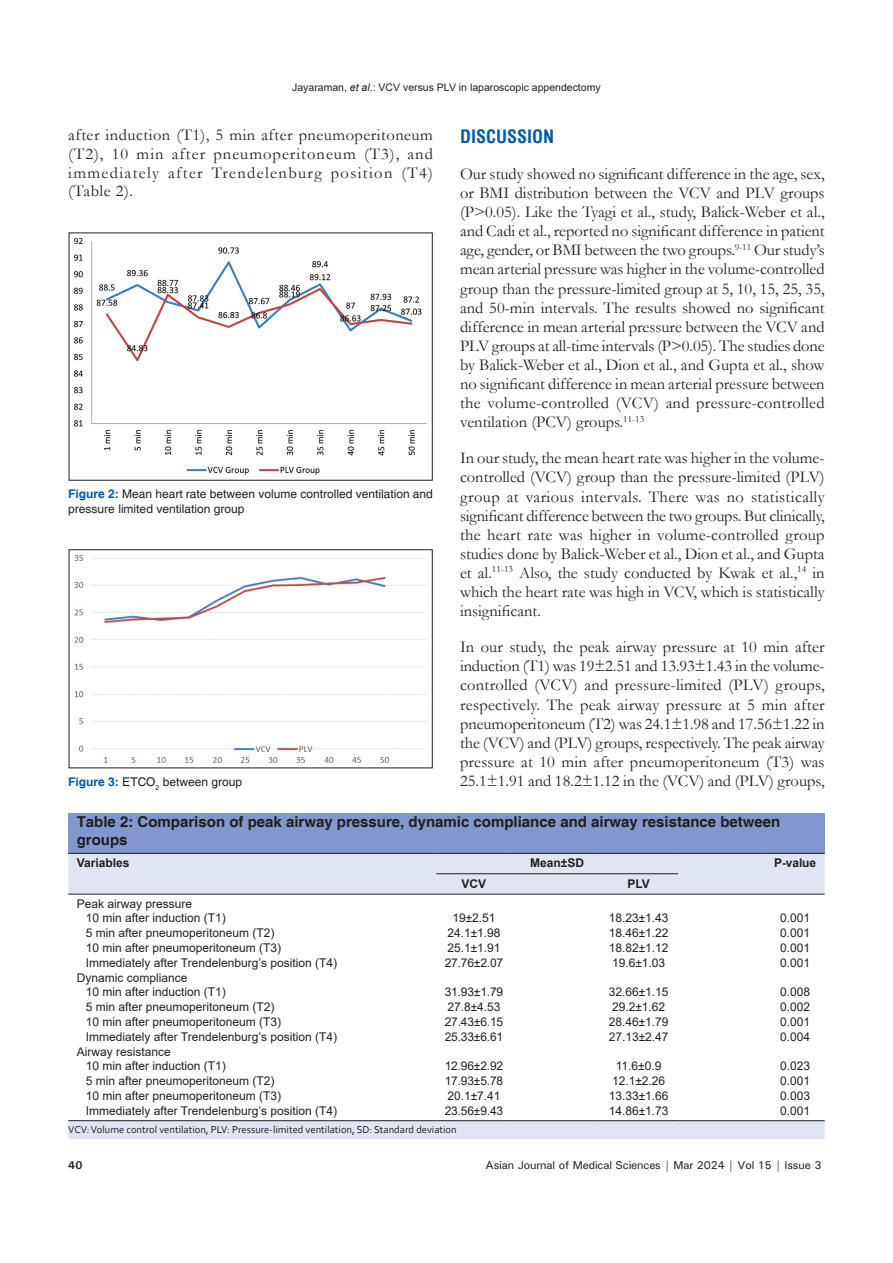
<style>
.page{position:relative;width:893px;height:1263px;background:#fff}
.page>*{position:absolute;margin:0;border:0;box-sizing:border-box;transform-origin:0 0}
.t1{font:700 condensed 18px "Helvetica";color:#015aaa}
.TX{font:16.5px/19px "Garamond";letter-spacing:.01em;color:#231f20;text-align:justify}
.TT{font:700 15px/18px "Helvetica";color:#231f20}
.TB{font:12px "Arial";color:#231f20}
.FGC{font:12px/15px "Helvetica";color:#231f20}
.TBL{font:12px "Arial";color:#231f20}
.TCH{font:700 12px "Arial";color:#231f20}
.t2{font:500 11.25px "Univers";letter-spacing:-.01em;color:#231f20}
.t3{font:700 11.25px "Univers";color:#231f20}
.TFN{font:10.5px "Corbel";color:#231f20}
.t4{font:10.5px "Arial";color:#231f20}
.s1{font-style:italic}
.s2{font-weight:700;color:#015aaa}
</style>
<div class="page">
<img style="left:73px;top:237px;width:354px;height:238px">
<div style="left:68px;top:813px;width:757px;height:40px;background:#8197cd"></div>
<svg style="left:68px;top:854px;width:757px;height:285px"></svg>
<hr style="left:68px;top:1120px;width:281px;height:1px;background:#231f20">
<hr style="left:349px;top:1120px;width:87px;height:1px;background:#231f20">
<hr style="left:436px;top:1120px;width:76px;height:1px;background:#231f20">
<hr style="left:512px;top:1120px;width:87px;height:1px;background:#231f20">
<hr style="left:599px;top:1120px;width:79px;height:1px;background:#231f20">
<hr style="left:678px;top:1120px;width:88px;height:1px;background:#231f20">
<hr style="left:766px;top:1120px;width:59px;height:1px;background:#231f20">
<hr style="left:68px;top:894px;width:281px;height:1px;background:#231f20">
<hr style="left:349px;top:894px;width:87px;height:1px;background:#231f20">
<hr style="left:436px;top:894px;width:76px;height:1px;background:#231f20">
<hr style="left:512px;top:894px;width:87px;height:1px;background:#231f20">
<hr style="left:599px;top:894px;width:79px;height:1px;background:#231f20">
<hr style="left:766px;top:894px;width:59px;height:1px;background:#231f20">
<hr style="left:68px;top:853px;width:281px;height:1px;background:#231f20">
<hr style="left:349px;top:853px;width:87px;height:1px;background:#231f20">
<hr style="left:436px;top:853px;width:76px;height:1px;background:#231f20">
<hr style="left:512px;top:853px;width:87px;height:1px;background:#231f20">
<hr style="left:599px;top:853px;width:79px;height:1px;background:#231f20">
<hr style="left:766px;top:853px;width:59px;height:1px;background:#231f20">
<hr style="left:678px;top:853px;width:88px;height:1px;background:#231f20">
<hr style="left:678px;top:894px;width:88px;height:1px;background:#231f20">
<hr style="left:436px;top:873px;width:76px;height:1px;background:#231f20">
<hr style="left:512px;top:873px;width:87px;height:1px;background:#231f20">
<hr style="left:599px;top:873px;width:79px;height:1px;background:#231f20">
<img style="left:74px;top:555px;width:352px;height:208px">
<div style="left:69px;top:549px;width:363px;height:219px;border:1px solid #231f20"></div>
<p class="t4" style="left:292px;top:80px;width:310px">Jayaraman, <span class="s1">et al</span>.: VCV versus PLV in laparoscopic appendectomy</p>
<p class="TX" style="left:68px;top:125px;width:366px">after induction (T1), 5 min after pneumoperitoneum (T2), 10 min after pneumoperitoneum (T3), and immediately after Trendelenburg position (T4) (Table 2).</p>
<h1 class="t1" style="left:460px;top:124px;width:96px">DISCUSSION</h1>
<p class="TX" style="left:460px;top:164px;width:366px">Our study showed no significant difference in the age, sex, or BMI distribution between the VCV and PLV groups (P&gt;0.05). Like the Tyagi et al., study, Balick-Weber et al., and Cadi et al., reported no significant difference in patient age, gender, or BMI between the two groups.<sup>9-11</sup> Our study’s mean arterial pressure was higher in the volume-controlled group than the pressure-limited group at 5, 10, 15, 25, 35, and 50-min intervals. The results showed no significant difference in mean arterial pressure between the VCV and PLV groups at all-time intervals (P&gt;0.05). The studies done by Balick-Weber et al., Dion et al., and Gupta et al., show no significant difference in mean arterial pressure between the volume-controlled (VCV) and pressure-controlled ventilation (PCV) groups.<sup>11-13</sup></p>
<p class="TX" style="left:460px;top:448px;width:366px">In our study, the mean heart rate was higher in the volume&shy;controlled (VCV) group than the pressure-limited (PLV) group at various intervals. There was no statistically significant difference between the two groups. But clinically, the heart rate was higher in volume-controlled group studies done by Balick-Weber et al., Dion et al., and Gupta et al.<sup>11-13</sup> Also, the study conducted by Kwak et al.,<sup>14</sup> in which the heart rate was high in VCV, which is statistically insignificant.</p>
<p class="TX" style="left:460px;top:637px;width:366px">In our study, the peak airway pressure at 10 min after induction (T1) was 19±2.51 and 13.93±1.43 in the volume&shy;controlled (VCV) and pressure-limited (PLV) groups, respectively. The peak airway pressure at 5 min after pneumoperitoneum (T2) was 24.1±1.98 and 17.56±1.22 in the (VCV) and (PLV) groups, respectively. The peak airway pressure at 10 min after pneumoperitoneum (T3) was 25.1±1.91 and 18.2±1.12 in the (VCV) and (PLV) groups,</p>
<p class="FGC" style="left:68px;top:487px;width:366px"><span class="s2">Figure 2:</span> Mean heart rate between volume controlled ventilation and pressure limited ventilation group</p>
<p class="FGC" style="left:68px;top:774px;width:175px"><span class="s2">Figure 3:</span> ETCO<sub>2</sub> between group</p>
<p class="TT" style="left:77px;top:813px;width:705px">Table 2: Comparison of peak airway pressure, dynamic compliance and airway resistance between groups</p>
<p class="TCH" style="left:77px;top:854px;width:54px">Variables</p>
<p class="TCH" style="left:530px;top:854px;width:55px">Mean±SD</p>
<p class="TCH" style="left:774px;top:854px;width:44px">P-value</p>
<p class="TCH" style="left:462px;top:875px;width:26px">VCV</p>
<p class="TCH" style="left:627px;top:875px;width:24px">PLV</p>
<p class="TB" style="left:77px;top:895px;width:117px">Peak airway pressure</p>
<p class="TB" style="left:86px;top:910px;width:142px">10 min after induction (T1)</p>
<p class="TB" style="left:452px;top:910px;width:45px">19±2.51</p>
<p class="TB" style="left:609px;top:910px;width:61px">18.23±1.43</p>
<p class="TB" style="left:780px;top:910px;width:32px">0.001</p>
<p class="TB" style="left:86px;top:925px;width:190px">5 min after pneumoperitoneum (T2)</p>
<p class="TB" style="left:447px;top:925px;width:55px">24.1±1.98</p>
<p class="TB" style="left:609px;top:925px;width:61px">18.46±1.22</p>
<p class="TB" style="left:780px;top:925px;width:32px">0.001</p>
<p class="TB" style="left:86px;top:939px;width:197px">10 min after pneumoperitoneum (T3)</p>
<p class="TB" style="left:447px;top:939px;width:55px">25.1±1.91</p>
<p class="TB" style="left:609px;top:939px;width:61px">18.82±1.12</p>
<p class="TB" style="left:780px;top:939px;width:32px">0.001</p>
<p class="TB" style="left:86px;top:954px;width:253px">Immediately after Trendelenburg’s position (T4)</p>
<p class="TB" style="left:445px;top:954px;width:60px">27.76±2.07</p>
<p class="TB" style="left:612px;top:954px;width:55px">19.6±1.03</p>
<p class="TB" style="left:780px;top:954px;width:32px">0.001</p>
<p class="TB" style="left:77px;top:969px;width:112px">Dynamic compliance</p>
<p class="TB" style="left:86px;top:984px;width:142px">10 min after induction (T1)</p>
<p class="TB" style="left:445px;top:984px;width:60px">31.93±1.79</p>
<p class="TB" style="left:609px;top:984px;width:61px">32.66±1.15</p>
<p class="TB" style="left:780px;top:984px;width:32px">0.008</p>
<p class="TB" style="left:86px;top:999px;width:190px">5 min after pneumoperitoneum (T2)</p>
<p class="TB" style="left:447px;top:999px;width:55px">27.8±4.53</p>
<p class="TB" style="left:612px;top:999px;width:55px">29.2±1.62</p>
<p class="TB" style="left:780px;top:999px;width:32px">0.002</p>
<p class="TB" style="left:86px;top:1013px;width:197px">10 min after pneumoperitoneum (T3)</p>
<p class="TB" style="left:445px;top:1013px;width:60px">27.43±6.15</p>
<p class="TB" style="left:609px;top:1013px;width:61px">28.46±1.79</p>
<p class="TB" style="left:780px;top:1013px;width:32px">0.001</p>
<p class="TB" style="left:86px;top:1028px;width:253px">Immediately after Trendelenburg’s position (T4)</p>
<p class="TB" style="left:445px;top:1028px;width:60px">25.33±6.61</p>
<p class="TB" style="left:609px;top:1028px;width:61px">27.13±2.47</p>
<p class="TB" style="left:780px;top:1028px;width:32px">0.004</p>
<p class="TB" style="left:77px;top:1043px;width:96px">Airway resistance</p>
<p class="TB" style="left:86px;top:1058px;width:142px">10 min after induction (T1)</p>
<p class="TB" style="left:445px;top:1058px;width:60px">12.96±2.92</p>
<p class="TB" style="left:616px;top:1058px;width:47px">11.6±0.9</p>
<p class="TB" style="left:780px;top:1058px;width:32px">0.023</p>
<p class="TB" style="left:86px;top:1073px;width:190px">5 min after pneumoperitoneum (T2)</p>
<p class="TB" style="left:445px;top:1073px;width:60px">17.93±5.78</p>
<p class="TB" style="left:612px;top:1073px;width:55px">12.1±2.26</p>
<p class="TB" style="left:780px;top:1073px;width:32px">0.001</p>
<p class="TB" style="left:86px;top:1087px;width:197px">10 min after pneumoperitoneum (T3)</p>
<p class="TB" style="left:447px;top:1087px;width:55px">20.1±7.41</p>
<p class="TB" style="left:609px;top:1087px;width:61px">13.33±1.66</p>
<p class="TB" style="left:780px;top:1087px;width:32px">0.003</p>
<p class="TBL" style="left:86px;top:1102px;width:253px">Immediately after Trendelenburg’s position (T4)</p>
<p class="TBL" style="left:445px;top:1102px;width:60px">23.56±9.43</p>
<p class="TBL" style="left:609px;top:1102px;width:61px">14.86±1.73</p>
<p class="TBL" style="left:780px;top:1102px;width:32px">0.001</p>
<p class="TFN" style="left:68px;top:1123px;width:390px">VCV: Volume control ventilation, PLV: Pressure-limited ventilation, SD: Standard deviation</p>
<p class="t3" style="left:68px;top:1157px;width:16px">40</p>
<p class="t2" style="left:486px;top:1157px;width:337px">Asian Journal of Medical Sciences | Mar 2024 | Vol 15 | Issue 3</p>
</div>
